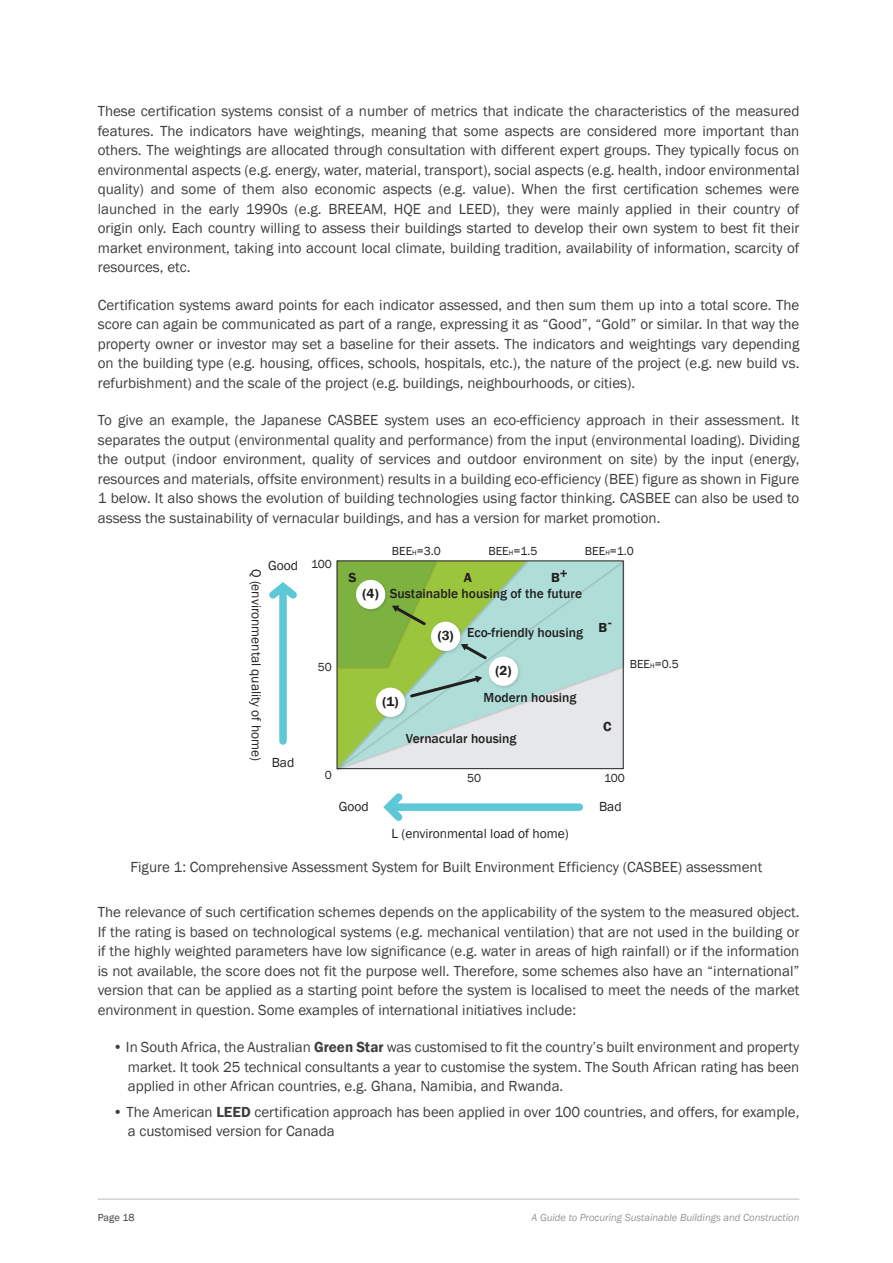
<style>
.page{position:relative;width:893px;height:1263px;background:#fff}
.page>*{position:absolute;margin:0;border:0;box-sizing:border-box;transform-origin:0 0}
.t1{font:15px/19.5px "Franklin Gothic";color:#3e3e3f;text-align:justify}
.t2{font:500 13.5px "Franklin Gothic";color:#231f20}
.t3{font:13.5px "Franklin Gothic";color:#231f20}
.t4{font:600 13.5px "Franklin Gothic";color:#231f20}
.t5{font:12px "Franklin Gothic";color:#231f20}
.t6{font:italic 10.5px "Franklin Gothic";color:#939598}
.t7{font:10.5px "Franklin Gothic";color:#3e3e3f}
.s1{font-size:7.05px}
.s2{font-weight:600}
</style>
<div class="page">
<hr style="left:98px;top:1198px;width:701px;height:2px;background:#d1d2d4">
<img style="left:336px;top:671px;width:194px;height:100px">
<img style="left:336px;top:560px;width:1px;height:111px">
<svg style="left:383px;top:793px;width:20px;height:28px"></svg>
<div style="left:392px;top:803px;width:187px;height:8px;background:#5dc8d6"></div>
<svg style="left:269px;top:582px;width:28px;height:17px"></svg>
<div style="left:279px;top:590px;width:8px;height:151px;background:#5dc8d6"></div>
<svg style="left:339px;top:562px;width:283px;height:205px;background:#b4d5ae"></svg>
<div style="left:337px;top:560px;width:287px;height:209px;border:1px solid #231f20"></div>
<p class="t1" style="left:98px;top:102px;width:703px">These certification systems consist of a number of metrics that indicate the characteristics of the measured features. The indicators have weightings, meaning that some aspects are considered more important than others. The weightings are allocated through consultation with different expert groups. They typically focus on environmental aspects (e.g. energy, water, material, transport), social aspects (e.g. health, indoor environmental quality) and some of them also economic aspects (e.g. value). When the first certification schemes were launched in the early 1990s (e.g. BREEAM, HQE and LEED), they were mainly applied in their country of origin only. Each country willing to assess their buildings started to develop their own system to best fit their market environment, taking into account local climate, building tradition, availability of information, scarcity of resources, etc.</p>
<p class="t1" style="left:98px;top:295px;width:703px">Certification systems award points for each indicator assessed, and then sum them up into a total score. The score can again be communicated as part of a range, expressing it as “Good”, “Gold” or similar. In that way the property owner or investor may set a baseline for their assets. The indicators and weightings vary depending on the building type (e.g. housing, offices, schools, hospitals, etc.), the nature of the project (e.g. new build vs. refurbishment) and the scale of the project (e.g. buildings, neighbourhoods, or cities).</p>
<p class="t1" style="left:98px;top:411px;width:703px">To give an example, the Japanese CASBEE system uses an eco-efficiency approach in their assessment. It separates the output (environmental quality and performance) from the input (environmental loading). Dividing the output (indoor environment, quality of services and outdoor environment on site) by the input (energy, resources and materials, offsite environment) results in a building eco-efficiency (BEE) figure as shown in Figure 1 below. It also shows the evolution of building technologies using factor thinking. CASBEE can also be used to assess the sustainability of vernacular buildings, and has a version for market promotion.</p>
<p class="t3" style="left:268px;top:557px;width:32px">Good</p>
<p class="t3" style="left:265px;top:569px;width:194px;rotate:90deg">Q (environmental quality of home)</p>
<p class="t3" style="left:272px;top:754px;width:24px">Bad</p>
<p class="t5" style="left:311px;top:556px;width:22px">100</p>
<p class="t5" style="left:318px;top:659px;width:16px">50</p>
<p class="t5" style="left:392px;top:543px;width:50px">BEE<span class="s1">H</span>=3.0</p>
<p class="t5" style="left:488px;top:543px;width:50px">BEE<span class="s1">H</span>=1.5</p>
<p class="t5" style="left:585px;top:543px;width:50px">BEE<span class="s1">H</span>=1.0</p>
<p class="t4" style="left:349px;top:569px;width:9px">S</p>
<p class="t4" style="left:464px;top:569px;width:10px">A</p>
<p class="t4" style="left:551px;top:567px;width:18px">B+</p>
<p class="t4" style="left:362px;top:585px;width:18px">(4)</p>
<p class="t2" style="left:390px;top:585px;width:194px">Sustainable housing of the future</p>
<p class="t2" style="left:467px;top:624px;width:117px">Eco-friendly housing</p>
<p class="t4" style="left:438px;top:627px;width:17px">(3)</p>
<p class="t4" style="left:495px;top:662px;width:17px">(2)</p>
<p class="t2" style="left:484px;top:689px;width:94px">Modern housing</p>
<p class="t2" style="left:406px;top:730px;width:112px">Vernacular housing</p>
<p class="t4" style="left:383px;top:693px;width:17px">(1)</p>
<p class="t4" style="left:599px;top:617px;width:15px">B-</p>
<p class="t4" style="left:603px;top:718px;width:10px">C</p>
<p class="t5" style="left:630px;top:656px;width:50px">BEE<span class="s1">H</span>=0.5</p>
<p class="t5" style="left:325px;top:767px;width:9px">0</p>
<p class="t5" style="left:467px;top:770px;width:16px">50</p>
<p class="t5" style="left:604px;top:770px;width:22px">100</p>
<p class="t3" style="left:339px;top:798px;width:32px">Good</p>
<p class="t3" style="left:599px;top:798px;width:24px">Bad</p>
<p class="t3" style="left:391px;top:826px;width:179px">L (environmental load of home)</p>
<p class="t1" style="left:131px;top:858px;width:633px">Figure 1: Comprehensive Assessment System for Built Environment Efficiency (CASBEE) assessment</p>
<p class="t1" style="left:98px;top:903px;width:703px">The relevance of such certification schemes depends on the applicability of the system to the measured object.<br>If the rating is based on technological systems (e.g. mechanical ventilation) that are not used in the building or if the highly weighted parameters have low significance (e.g. water in areas of high rainfall) or if the information is not available, the score does not fit the purpose well. Therefore, some schemes also have an “international” version that can be applied as a starting point before the system is localised to meet the needs of the market environment in question. Some examples of international initiatives include:</p>
<p class="t1" style="left:128px;top:1038px;width:673px;text-indent:-15px">• In South Africa, the Australian <span class="s2">Green Star</span> was customised to fit the country’s built environment and property market. It took 25 technical consultants a year to customise the system. The South African rating has been applied in other African countries, e.g. Ghana, Namibia, and Rwanda.</p>
<p class="t1" style="left:128px;top:1102px;width:673px;text-indent:-15px">• The American <span class="s2">LEED</span> certification approach has been applied in over 100 countries, and offers, for example, a customised version for Canada</p>
<p class="t7" style="left:98px;top:1211px;width:38px">Page 18</p>
<p class="t6" style="left:531px;top:1210px;width:269px">A Guide to Procuring Sustainable Buildings and Construction</p>
</div>
